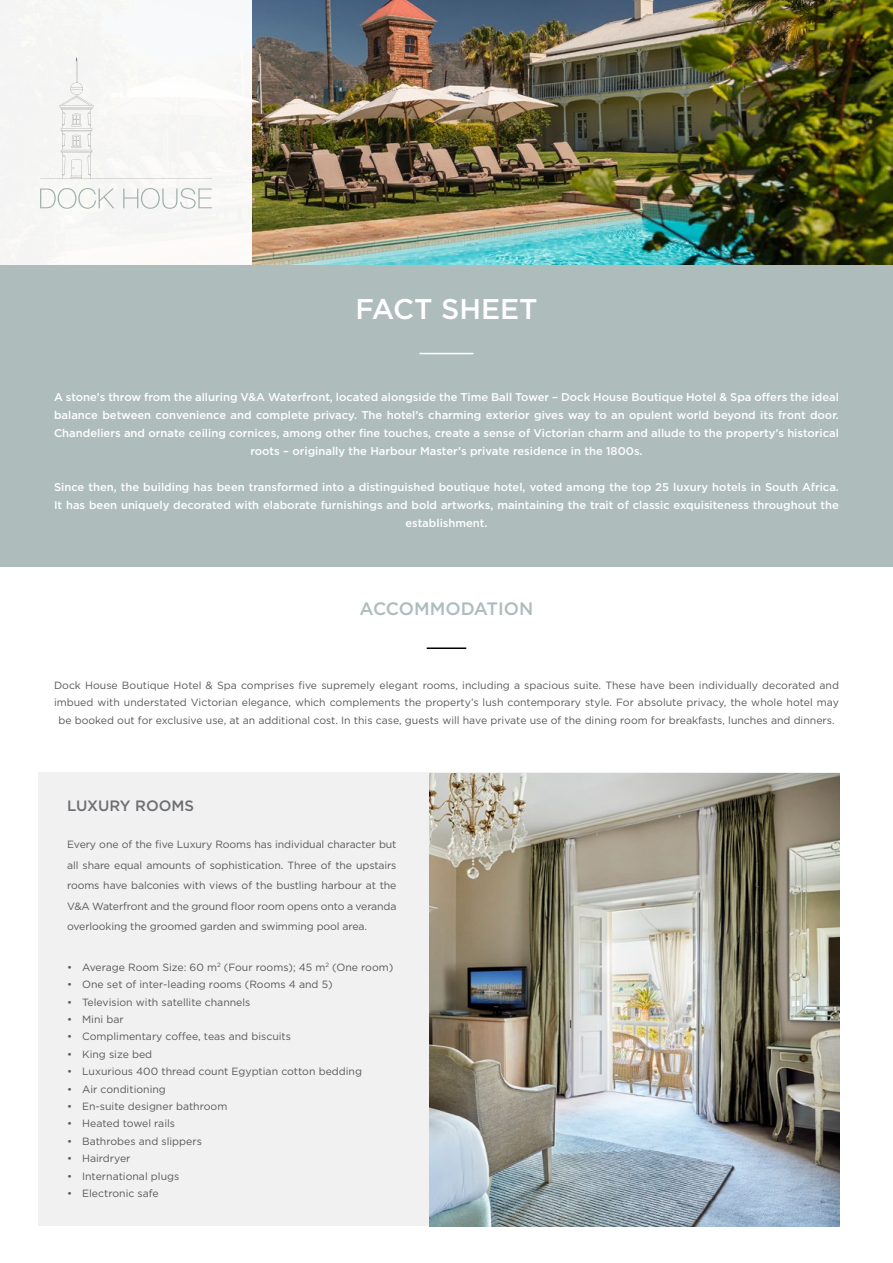
<style>
.page{position:relative;width:893px;height:1263px;background:#fff}
.page>*{position:absolute;margin:0;border:0;box-sizing:border-box;transform-origin:0 0}
.t1{font:500 28.5px "Gotham";color:#fff}
.t2{font:500 18px "Gotham";color:#aebcbc}
.t3{font:500 15px "Gotham";color:#6d6e71}
.t4{font:500 11.25px/18px "Gotham";color:#fff;text-align:center}
.t5{font:10.5px/20.4px "Gotham";color:#58595b;text-align:center}
</style>
<div class="page">
<img style="left:252px;top:0;width:641px;height:266px">
<div style="left:0;top:0;width:252px;height:266px;background:#f7f8f5"></div>
<hr style="left:427px;top:647px;width:39px;height:2px;background:#000">
<div style="left:38px;top:772px;width:801px;height:454px;background:#f1f1f2"></div>
<img style="left:429px;top:773px;width:411px;height:453px">
<div style="left:0;top:265px;width:892px;height:302px;background:#aebcbc"></div>
<hr style="left:419px;top:353px;width:54px;height:1px;background:#fff">
<svg style="left:40px;top:57px;width:172px;height:122px"></svg>
<svg style="left:40px;top:188px;width:172px;height:21px"></svg>
<p class="t1" style="left:355px;top:290px;width:184px">FACT SHEET</p>
<p class="t4" style="left:54px;top:388px;width:786px">A stone’s throw from the alluring V&amp;A Waterfront, located alongside the Time Ball Tower – Dock House Boutique Hotel &amp; Spa offers the ideal balance between convenience and complete privacy. The hotel’s charming exterior gives way to an opulent world beyond its front door.<br>Chandeliers and ornate ceiling cornices, among other fine touches, create a sense of Victorian charm and allude to the property’s historical roots – originally the Harbour Master’s private residence in the 1800s.</p>
<p class="t4" style="left:54px;top:478px;width:786px">Since then, the building has been transformed into a distinguished boutique hotel, voted among the top 25 luxury hotels in South Africa.<br>It has been uniquely decorated with elaborate furnishings and bold artworks, maintaining the trait of classic exquisiteness throughout the establishment.</p>
<p class="t2" style="left:360px;top:597px;width:175px">ACCOMMODATION</p>
<p class="t5" style="left:54px;top:676px;width:786px;line-height:17.4px">Dock House Boutique Hotel &amp; Spa comprises five supremely elegant rooms, including a spacious suite. These have been individually decorated and imbued with understated Victorian elegance, which complements the property’s lush contemporary style. For absolute privacy, the whole hotel may be booked out for exclusive use, at an additional cost. In this case, guests will have private use of the dining room for breakfasts, lunches and dinners.</p>
<p class="t3" style="left:67px;top:795px;width:129px">LUXURY ROOMS</p>
<p class="t5" style="left:67px;top:834px;width:331px;text-align:justify">Every one of the five Luxury Rooms has individual character but all share equal amounts of sophistication. Three of the upstairs rooms have balconies with views of the bustling harbour at the V&amp;A Waterfront and the ground floor room opens onto a veranda overlooking the groomed garden and swimming pool area.</p>
<p class="t5" style="left:67px;top:957px;width:328px">• Average Room Size: 60 m<sup>2</sup> (Four rooms); 45 m<sup>2</sup> (One room)</p>
<p class="t5" style="left:67px;top:974px;width:267px">• One set of inter-leading rooms (Rooms 4 and 5)</p>
<p class="t5" style="left:67px;top:991px;width:185px">• Television with satellite channels</p>
<p class="t5" style="left:67px;top:1009px;width:58px">• Mini bar</p>
<p class="t5" style="left:67px;top:1026px;width:225px">• Complimentary coffee, teas and biscuits</p>
<p class="t5" style="left:67px;top:1044px;width:87px">• King size bed</p>
<p class="t5" style="left:67px;top:1061px;width:296px">• Luxurious 400 thread count Egyptian cotton bedding</p>
<p class="t5" style="left:67px;top:1078px;width:100px">• Air conditioning</p>
<p class="t5" style="left:67px;top:1096px;width:162px">• En-suite designer bathroom</p>
<p class="t5" style="left:67px;top:1113px;width:109px">• Heated towel rails</p>
<p class="t5" style="left:67px;top:1131px;width:136px">• Bathrobes and slippers</p>
<p class="t5" style="left:67px;top:1148px;width:65px">• Hairdryer</p>
<p class="t5" style="left:67px;top:1165px;width:114px">• International plugs</p>
<p class="t5" style="left:67px;top:1183px;width:93px">• Electronic safe</p>
</div>
